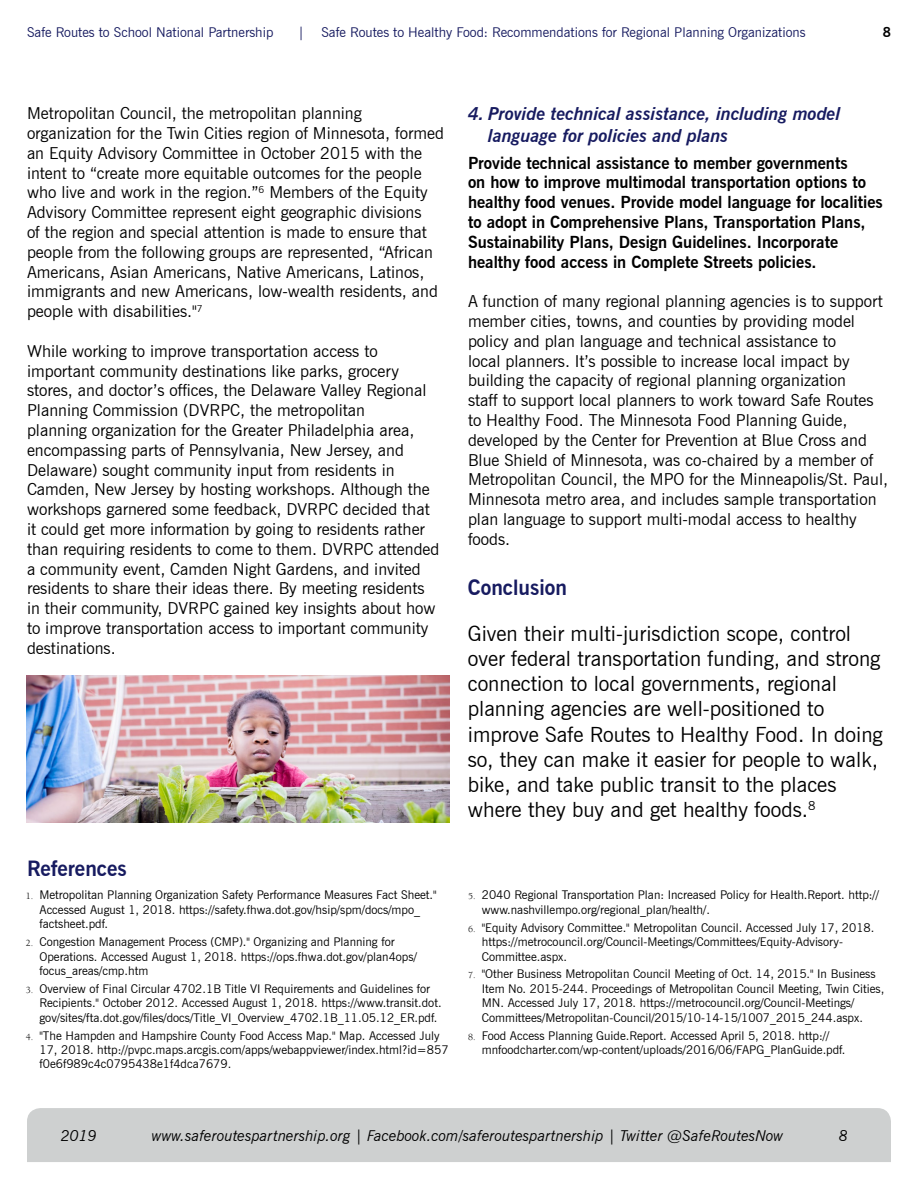
<style>
.page{position:relative;width:918px;height:1188px;background:#fff}
.page>*{position:absolute;margin:0;border:0;box-sizing:border-box;transform-origin:0 0}
.t1{font:21px/25.2px "News Gothic BT";color:#000}
.t2{font:700 21px "News Gothic BT";color:#171b60}
.t3{font:italic 700 18px/21.6px "News Gothic BT";color:#171b60}
.t4{font:16.5px/19.8px "News Gothic BT";color:#000}
.t5{font:700 16.5px/19.8px "News Gothic BT";color:#000}
.t6{font:italic 15px "News Gothic BT";color:#000}
.t7{font:13.5px "News Gothic BT";color:#171b60}
.t8{font:700 13.5px "News Gothic BT";color:#000}
.t9{font:12px/14.4px "News Gothic BT";color:#000}
.s1{font-family:"Berkeley Std";font-size:9.6px}
</style>
<div class="page">
<div style="left:27px;top:1108px;width:864px;height:54px;background:#ced0d0"></div>
<img style="left:27px;top:675px;width:423px;height:147px">
<p class="t7" style="left:27px;top:24px;width:248px">Safe Routes to School National Partnership</p>
<p class="t7" style="left:298px;top:24px;width:8px">|</p>
<p class="t7" style="left:321px;top:24px;width:486px">Safe Routes to Healthy Food: Recommendations for Regional Planning Organizations</p>
<p class="t8" style="left:883px;top:24px;width:10px">8</p>
<p class="t4" style="left:27px;top:103px;width:418px">Metropolitan Council, the metropolitan planning organization for the Twin Cities region of Minnesota, formed an Equity Advisory Committee in October 2015 with the intent to “create more equitable outcomes for the people who live and work in the region.”<sup>6</sup> Members of the Equity Advisory Committee represent eight geographic divisions<br>of the region and special attention is made to ensure that people from the following groups are represented, “African Americans, Asian Americans, Native Americans, Latinos, immigrants and new Americans, low-wealth residents, and people with disabilities."<sup>7</sup></p>
<p class="t4" style="left:27px;top:341px;width:414px">While working to improve transportation access to important community destinations like parks, grocery stores, and doctor’s offices, the Delaware Valley Regional Planning Commission (DVRPC, the metropolitan<br>planning organization for the Greater Philadelphia area, encompassing parts of Pennsylvania, New Jersey, and Delaware) sought community input from residents in Camden, New Jersey by hosting workshops. Although the workshops garnered some feedback, DVRPC decided that it could get more information by going to residents rather than requiring residents to come to them. DVRPC attended a community event, Camden Night Gardens, and invited residents to share their ideas there. By meeting residents in their community, DVRPC gained key insights about how to improve transportation access to important community destinations.</p>
<p class="t2" style="left:27px;top:855px;width:101px">References</p>
<p class="t9" style="left:39px;top:888px;width:399px;text-indent:-14px"><span class="s1">1.</span> Metropolitan Planning Organization Safety Performance Measures Fact Sheet."<br>Accessed August 1, 2018. https://safety.fhwa.dot.gov/hsip/spm/docs/mpo_ factsheet.pdf.</p>
<p class="t9" style="left:39px;top:935px;width:379px;text-indent:-14px"><span class="s1">2.</span> Congestion Management Process (CMP)." Organizing and Planning for<br>Operations. Accessed August 1, 2018. https://ops.fhwa.dot.gov/plan4ops/ focus_areas/cmp.htm</p>
<p class="t9" style="left:39px;top:981px;width:404px;text-indent:-14px"><span class="s1">3.</span> Overview of Final Circular 4702.1B Title VI Requirements and Guidelines for<br>Recipients." October 2012. Accessed August 1, 2018. https://www.transit.dot. gov/sites/fta.dot.gov/files/docs/Title_VI_Overview_4702.1B_11.05.12_ER.pdf.</p>
<p class="t9" style="left:39px;top:1028px;width:411px;text-indent:-14px"><span class="s1">4.</span> "The Hampden and Hampshire County Food Access Map." Map. Accessed July<br>17, 2018. http://pvpc.maps.arcgis.com/apps/webappviewer/index.html?id=857 f0e6f989c4c0795438e1f4dca7679.</p>
<p class="t3" style="left:488px;top:103px;width:354px;text-indent:-20px">4. Provide technical assistance, including model language for policies and plans</p>
<p class="t5" style="left:468px;top:153px;width:416px">Provide technical assistance to member governments<br>on how to improve multimodal transportation options to healthy food venues. Provide model language for localities to adopt in Comprehensive Plans, Transportation Plans, Sustainability Plans, Design Guidelines. Incorporate healthy food access in Complete Streets policies.</p>
<p class="t4" style="left:468px;top:291px;width:422px">A function of many regional planning agencies is to support member cities, towns, and counties by providing model policy and plan language and technical assistance to<br>local planners. It’s possible to increase local impact by building the capacity of regional planning organization<br>staff to support local planners to work toward Safe Routes to Healthy Food. The Minnesota Food Planning Guide, developed by the Center for Prevention at Blue Cross and Blue Shield of Minnesota, was co-chaired by a member of Metropolitan Council, the MPO for the Minneapolis/St. Paul, Minnesota metro area, and includes sample transportation plan language to support multi-modal access to healthy foods.</p>
<p class="t2" style="left:468px;top:575px;width:101px">Conclusion</p>
<p class="t1" style="left:468px;top:621px;width:416px">Given their multi-jurisdiction scope, control over federal transportation funding, and strong connection to local governments, regional planning agencies are well-positioned to improve Safe Routes to Healthy Food. In doing so, they can make it easier for people to walk, bike, and take public transit to the places where they buy and get healthy foods.<sup>8</sup></p>
<p class="t9" style="left:482px;top:888px;width:399px;text-indent:-14px"><span class="s1">5.</span> 2040 Regional Transportation Plan: Increased Policy for Health.Report. http:// www.nashvillempo.org/regional_plan/health/.</p>
<p class="t9" style="left:482px;top:920px;width:394px;text-indent:-14px"><span class="s1">6.</span> "Equity Advisory Committee." Metropolitan Council. Accessed July 17, 2018. https://metrocouncil.org/Council-Meetings/Committees/Equity-Advisory-<br>Committee.aspx.</p>
<p class="t9" style="left:482px;top:967px;width:404px;text-indent:-14px"><span class="s1">7.</span> "Other Business Metropolitan Council Meeting of Oct. 14, 2015." In Business Item No. 2015-244. Proceedings of Metropolitan Council Meeting, Twin Cities, MN. Accessed July 17, 2018. https://metrocouncil.org/Council-Meetings/ Committees/Metropolitan-Council/2015/10-14-15/1007_2015_244.aspx.</p>
<p class="t9" style="left:482px;top:1028px;width:365px;text-indent:-14px"><span class="s1">8.</span> Food Access Planning Guide.Report. Accessed April 5, 2018. http:// mnfoodcharter.com/wp-content/uploads/2016/06/FAPG_PlanGuide.pdf.</p>
<p class="t6" style="left:61px;top:1127px;width:38px">2019</p>
<p class="t6" style="left:152px;top:1126px;width:633px">www.saferoutespartnership.org | Facebook.com/saferoutespartnership | Twitter @SafeRoutesNow</p>
<p class="t6" style="left:839px;top:1126px;width:11px">8</p>
</div>
